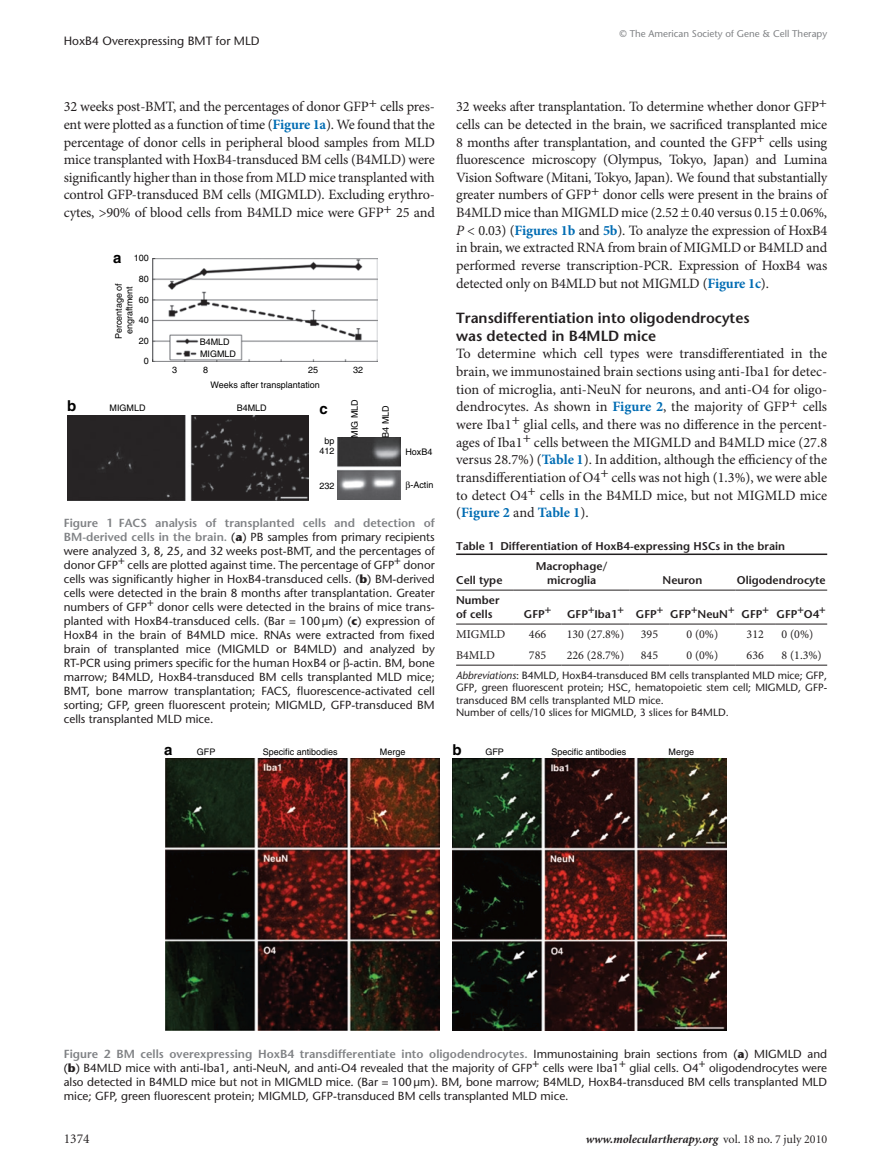
<style>
.page{position:relative;width:891px;height:1175px;background:#fff}
.page>*{position:absolute;margin:0;border:0;box-sizing:border-box;transform-origin:0 0}
.t1{font:700 15px "Helvetica";color:#000}
.t2{font:600 14.7px/17.7px "ITC Stone Sans";color:#231f20}
.t3{font:14.25px/17.7px "Minion Pro";letter-spacing:-.01em;color:#231f20;text-align:justify}
.t4{font:13.5px "Minion";color:#231f20}
.t5{font:12px "Minion Pro";color:#231f20}
.t6{font:italic 700 12px "Minion";color:#231f20}
.t7{font:12px "Stone Sans";color:#231f20}
.t8{font:11.7px/14.1px "Stone Sans";color:#231f20;text-align:justify}
.t9{font:600 11.7px "ITC Stone Sans";color:#808285}
.t10{font:600 11.25px/13.5px "ITC Stone Sans";color:#231f20;text-align:center}
.t11{font:10.5px/12.5px "ITC Stone Sans";color:#231f20}
.t12{font:9.75px "Stone Sans";color:#808285}
.t13{font:9px/10.8px "Helvetica";color:#000;text-align:center}
.s1{font-weight:700;color:#006cb3}
.s2{font-style:italic}
.s3{font-weight:700;font-size:15px}
.s4{font-family:"ITC Stone Sans";font-weight:600;color:#808285}
.s5{font-weight:700}
.s6{font-family:"Stone Sans";font-style:italic}
.s7{font-family:"Stone Sans";font-weight:400;color:#231f20}
.s8{font-family:"Stone Sans";font-weight:700;color:#231f20}
.s9{font-weight:400;font-style:normal}
</style>
<div class="page">
<img style="left:453px;top:758px;width:274px;height:272px">
<img style="left:166px;top:759px;width:273px;height:271px">
<hr style="left:456px;top:665px;width:58px;height:1px;background:#231f20">
<hr style="left:514px;top:665px;width:47px;height:1px;background:#231f20">
<hr style="left:561px;top:665px;width:69px;height:1px;background:#231f20">
<hr style="left:630px;top:665px;width:39px;height:1px;background:#231f20">
<hr style="left:669px;top:665px;width:66px;height:1px;background:#231f20">
<hr style="left:735px;top:665px;width:40px;height:1px;background:#231f20">
<hr style="left:775px;top:665px;width:52px;height:1px;background:#231f20">
<hr style="left:456px;top:553px;width:371px;height:2px;background:#231f20">
<hr style="left:456px;top:589px;width:58px;height:1px;background:#231f20">
<hr style="left:514px;top:589px;width:116px;height:1px;background:#231f20">
<hr style="left:630px;top:589px;width:105px;height:1px;background:#231f20">
<hr style="left:735px;top:589px;width:92px;height:1px;background:#231f20">
<hr style="left:456px;top:623px;width:58px;height:1px;background:#231f20">
<hr style="left:514px;top:623px;width:47px;height:1px;background:#231f20">
<hr style="left:561px;top:623px;width:69px;height:1px;background:#231f20">
<hr style="left:630px;top:623px;width:39px;height:1px;background:#231f20">
<hr style="left:669px;top:623px;width:66px;height:1px;background:#231f20">
<hr style="left:735px;top:623px;width:40px;height:1px;background:#231f20">
<hr style="left:775px;top:623px;width:52px;height:1px;background:#231f20">
<img style="left:338px;top:437px;width:63px;height:63px">
<img style="left:67px;top:416px;width:241px;height:84px">
<img style="left:152px;top:258px;width:225px;height:103px">
<p class="t7" style="left:64px;top:34px;width:197px">HoxB4 Overexpressing BMT for MLD</p>
<p class="t12" style="left:620px;top:28px;width:209px">© The American Society of Gene &amp; Cell Therapy</p>
<p class="t3" style="left:64px;top:98px;width:373px">32 weeks post-BMT, and the percentages of donor GFP+ cells pres&shy;ent were plotted as a function of time (<span class="s1">Figure 1a</span>). We found that the percentage of donor cells in peripheral blood samples from MLD mice transplanted with HoxB4-transduced BM cells (B4MLD) were significantly higher than in those from MLD mice transplanted with control GFP-transduced BM cells (MIGMLD). Excluding erythro&shy;cytes, &gt;90% of blood cells from B4MLD mice were GFP+ 25 and</p>
<p class="t3" style="left:456px;top:98px;width:373px">32 weeks after transplantation. To determine whether donor GFP+ cells can be detected in the brain, we sacrificed transplanted mice 8 months after transplantation, and counted the GFP+ cells using fluorescence microscopy (Olympus, Tokyo, Japan) and Lumina Vision Software (Mitani, Tokyo, Japan). We found that substantially greater numbers of GFP+ donor cells were present in the brains of B4MLD mice than MIGMLD mice (2.52 0.40 versus 0.15 0.06%, <span class="s2">P</span> &lt; 0.03) (<span class="s1">Figures 1b</span> and <span class="s1">5b</span>). To analyze the expression of HoxB4 in brain, we extracted RNA from brain of MIGMLD or B4MLD and performed reverse transcription-PCR. Expression of HoxB4 was detected only on B4MLD but not MIGMLD (<span class="s1">Figure 1c</span>).</p>
<p class="t2" style="left:456px;top:309px;width:295px">Transdifferentiation into oligodendrocytes was detected in B4MLD mice</p>
<p class="t3" style="left:456px;top:345px;width:373px">To determine which cell types were transdifferentiated in the brain, we immunostained brain sections using anti-Iba1 for detec&shy;tion of microglia, anti-NeuN for neurons, and anti-O4 for oligo&shy;dendrocytes. As shown in <span class="s1">Figure 2</span>, the majority of GFP+ cells were Iba1+ glial cells, and there was no difference in the percent&shy;ages of Iba1+ cells between the MIGMLD and B4MLD mice (27.8 versus 28.7%) (<span class="s1">Table 1</span>). In addition, although the efficiency of the transdifferentiation of O4+ cells was not high (1.3%), we were able to detect O4+ cells in the B4MLD mice, but not MIGMLD mice (<span class="s1">Figure 2</span> and <span class="s1">Table 1</span>).</p>
<p class="t13" style="left:113px;top:253px;width:37px"><span class="s3">a</span> 100</p>
<p class="t13" style="left:139px;top:273px;width:12px">80</p>
<p class="t13" style="left:139px;top:294px;width:12px">60</p>
<p class="t13" style="left:113px;top:339px;width:58px;rotate:-90deg">Percentage of engraftment</p>
<p class="t13" style="left:139px;top:314px;width:12px">40</p>
<p class="t13" style="left:139px;top:335px;width:12px">20</p>
<p class="t13" style="left:144px;top:356px;width:7px">0</p>
<p class="t13" style="left:200px;top:336px;width:32px">B4MLD</p>
<p class="t13" style="left:200px;top:348px;width:37px">MIGMLD</p>
<p class="t13" style="left:353px;top:364px;width:12px">32</p>
<p class="t13" style="left:172px;top:364px;width:7px">3</p>
<p class="t13" style="left:203px;top:364px;width:7px">8</p>
<p class="t13" style="left:210px;top:361px;width:111px;line-height:15.6px;text-align:right">25<br>Weeks after transplantation</p>
<p class="t1" style="left:67px;top:397px;width:11px">b</p>
<p class="t13" style="left:110px;top:402px;width:37px">MIGMLD</p>
<p class="t13" style="left:237px;top:402px;width:32px">B4MLD</p>
<p class="t1" style="left:320px;top:399px;width:10px">c</p>
<p class="t13" style="left:349px;top:438px;width:40px;rotate:-90deg">MIG MLD</p>
<p class="t13" style="left:320px;top:435px;width:17px">bp<br>412</p>
<p class="t13" style="left:320px;top:480px;width:17px">232</p>
<p class="t13" style="left:380px;top:437px;width:34px;rotate:-90deg">B4 MLD</p>
<p class="t13" style="left:405px;top:447px;width:29px">HoxB4</p>
<p class="t13" style="left:410px;top:479px;width:25px">-Actin</p>
<p class="t9" style="left:64px;top:515px;width:77px">Figure 1 FACS</p>
<p class="t9" style="left:155px;top:515px;width:281px">analysis of transplanted cells and detection of</p>
<p class="t8" style="left:64px;top:529px;width:373px"><span class="s4">BM-derived cells in the brain.</span> (<span class="s5">a</span>) PB samples from primary recipients were analyzed 3, 8, 25, and 32 weeks post-BMT, and the percentages of donor GFP+ cells are plotted against time. The percentage of GFP+ donor cells was significantly higher in HoxB4-transduced cells. (<span class="s5">b</span>) BM-derived cells were detected in the brain 8 months after transplantation. Greater numbers of GFP+ donor cells were detected in the brains of mice trans&shy;planted with HoxB4-transduced cells. (Bar = 100µm) (<span class="s5">c</span>) expression of HoxB4 in the brain of B4MLD mice. RNAs were extracted from fixed brain of transplanted mice (MIGMLD or B4MLD) and analyzed by RT-PCR using primers specific for the human HoxB4 or -actin. BM, bone marrow; B4MLD, HoxB4-transduced BM cells transplanted MLD mice; BMT, bone marrow transplantation; FACS, fluorescence-activated cell sorting; GFP, green fluorescent protein; MIGMLD, GFP-transduced BM cells transplanted MLD mice.</p>
<p class="t10" style="left:456px;top:539px;width:330px">Table 1 Differentiation of HoxB4-expressing HSCs in the brain</p>
<p class="t10" style="left:456px;top:573px;width:48px">Cell type</p>
<p class="t10" style="left:536px;top:559px;width:73px">Macrophage/ microglia</p>
<p class="t10" style="left:663px;top:573px;width:41px">Neuron</p>
<p class="t10" style="left:737px;top:573px;width:90px">Oligodendrocyte</p>
<p class="t10" style="left:456px;top:593px;width:45px;text-align:left">Number of cells</p>
<p class="t10" style="left:524px;top:607px;width:29px">GFP+</p>
<p class="t10" style="left:567px;top:607px;width:260px">GFP+Iba1+ GFP+ GFP+NeuN+ GFP+ GFP+O4+</p>
<p class="t5" style="left:456px;top:627px;width:51px">MIGMLD</p>
<p class="t5" style="left:529px;top:627px;width:19px">466</p>
<p class="t5" style="left:567px;top:627px;width:59px">130 (27.8%)</p>
<p class="t5" style="left:641px;top:627px;width:19px">395</p>
<p class="t5" style="left:687px;top:627px;width:33px">0 (0%)</p>
<p class="t5" style="left:747px;top:627px;width:19px">312</p>
<p class="t5" style="left:782px;top:627px;width:33px">0 (0%)</p>
<p class="t5" style="left:456px;top:648px;width:40px">B4MLD</p>
<p class="t5" style="left:529px;top:648px;width:19px">785</p>
<p class="t5" style="left:567px;top:648px;width:59px">226 (28.7%)</p>
<p class="t5" style="left:641px;top:648px;width:19px">845</p>
<p class="t5" style="left:687px;top:648px;width:33px">0 (0%)</p>
<p class="t5" style="left:747px;top:648px;width:19px">636</p>
<p class="t5" style="left:782px;top:648px;width:42px">8 (1.3%)</p>
<p class="t11" style="left:456px;top:669px;width:373px"><span class="s6">Abbreviations</span>: B4MLD, HoxB4-transduced BM cells transplanted MLD mice; GFP, GFP, green fluorescent protein; HSC, hematopoietic stem cell; MIGMLD, GFP&shy;transduced BM cells transplanted MLD mice.<br>Number of cells/10 slices for MIGMLD, 3 slices for B4MLD.</p>
<p class="t1" style="left:164px;top:740px;width:10px">a</p>
<p class="t13" style="left:197px;top:746px;width:20px">GFP</p>
<p class="t13" style="left:263px;top:746px;width:77px">Specific antibodies</p>
<p class="t13" style="left:380px;top:746px;width:27px">Merge</p>
<p class="t1" style="left:452px;top:740px;width:11px">b</p>
<p class="t13" style="left:485px;top:746px;width:20px">GFP</p>
<p class="t13" style="left:551px;top:746px;width:77px">Specific antibodies</p>
<p class="t13" style="left:669px;top:746px;width:27px">Merge</p>
<p class="t9" style="left:64px;top:1046px;width:765px">Figure 2 BM cells overexpressing HoxB4 transdifferentiate into oligodendrocytes. <span class="s7">Immunostaining brain sections from (</span><span class="s8">a</span><span class="s7">) MIGMLD and</span></p>
<p class="t8" style="left:64px;top:1060px;width:765px">(<span class="s5">b</span>) B4MLD mice with anti-Iba1, anti-NeuN, and anti-O4 revealed that the majority of GFP+ cells were Iba1+ glial cells. O4+ oligodendrocytes were also detected in B4MLD mice but not in MIGMLD mice. (Bar = 100µm). BM, bone marrow; B4MLD, HoxB4-transduced BM cells transplanted MLD mice; GFP, green fluorescent protein; MIGMLD, GFP-transduced BM cells transplanted MLD mice.</p>
<p class="t4" style="left:64px;top:1132px;width:27px">1374</p>
<p class="t6" style="left:585px;top:1133px;width:243px">www.moleculartherapy.org <span class="s9">vol. 18 no. 7 july 2010</span></p>
</div>
